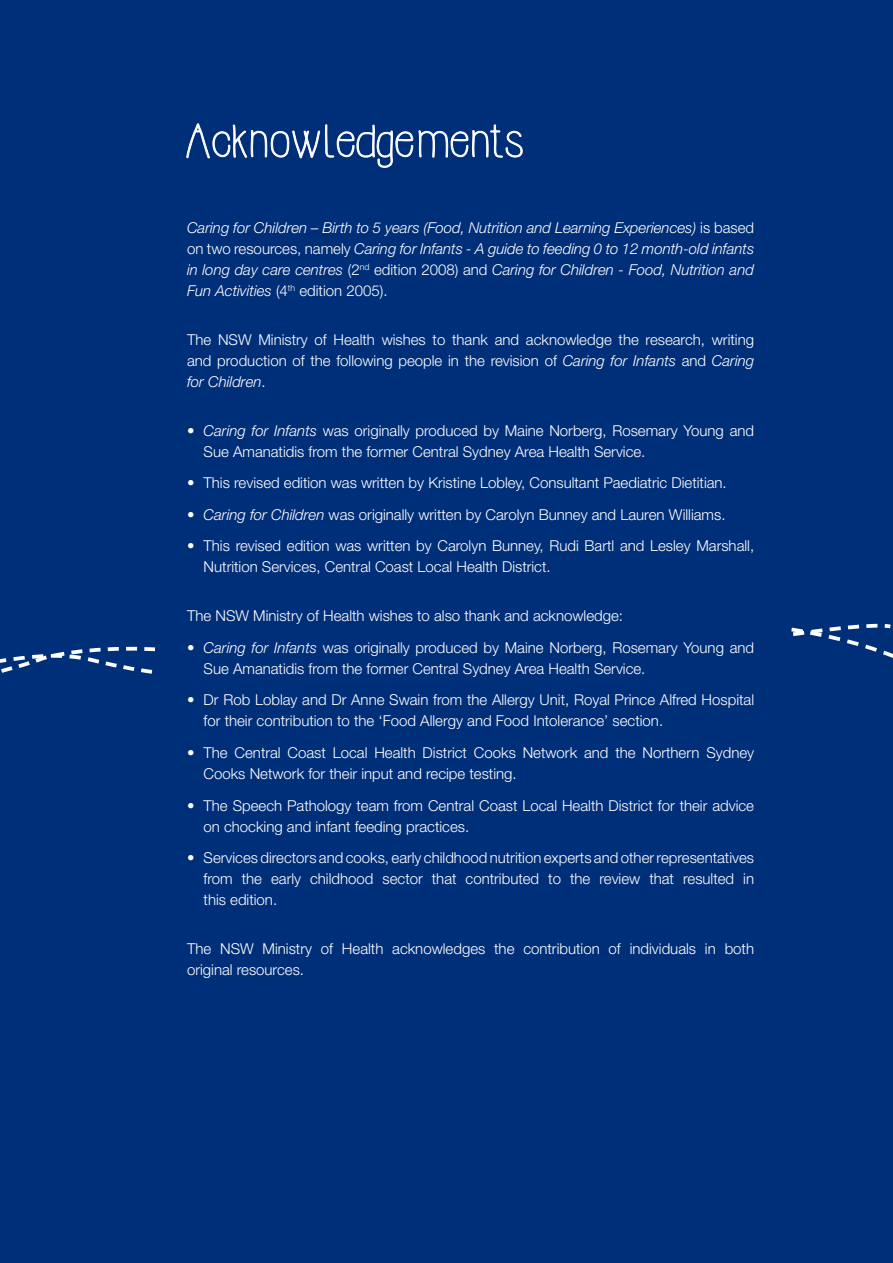
<style>
.page{position:relative;width:893px;height:1263px;background:#002f79}
.page>*{position:absolute;margin:0;border:0;box-sizing:border-box;transform-origin:0 0}
.t1{font:47.25px "Hipsterish Font Normal";letter-spacing:-.04em;color:#fff;scale:1.11 1}
.t2{font:300 15px/21px "Helvetica Neue";color:#fff}
.t3{font:italic 300 15px/21px "Helvetica Neue";color:#fff;text-align:justify}
.s1{font-style:normal}
.s2{font-style:italic}
</style>
<div class="page">
<svg style="left:0;top:623px;width:893px;height:51px"></svg>
<div style="left:155px;top:587px;width:632px;height:270px;background:#002f79"></div>
<svg style="left:186px;top:123px;width:337px;height:45px"></svg>
<h1 class="t1" style="left:187px;top:117px;width:308px">Acknowledgements</h1>
<p class="t3" style="left:187px;top:217px;width:569px">Caring for Children – Birth to 5 years (Food, Nutrition and Learning Experiences) <span class="s1">is based on two resources, namely</span> Caring for Infants - A guide to feeding 0 to 12 month-old infants in long day care centres <span class="s1">(2</span><sup>nd</sup> <span class="s1">edition 2008) and</span> Caring for Children - Food, Nutrition and Fun Activities <span class="s1">(4</span><sup>th</sup> <span class="s1">edition 2005).</span></p>
<p class="t2" style="left:187px;top:329px;width:569px;text-align:justify">The NSW Ministry of Health wishes to thank and acknowledge the research, writing and production of the following people in the revision of <span class="s2">Caring for Infants</span> and <span class="s2">Caring for Children</span>.</p>
<p class="t2" style="left:204px;top:419px;width:552px;text-indent:-17px">• <span class="s2">Caring for Infants</span> was originally produced by Maine Norberg, Rosemary Young and<br>Sue Amanatidis from the former Central Sydney Area Health Service.</p>
<p class="t2" style="left:187px;top:472px;width:541px">• This revised edition was written by Kristine Lobley, Consultant Paediatric Dietitian.</p>
<p class="t2" style="left:187px;top:504px;width:540px">• <span class="s2">Caring for Children</span> was originally written by Carolyn Bunney and Lauren Williams.</p>
<p class="t2" style="left:204px;top:535px;width:552px;text-indent:-17px">• This revised edition was written by Carolyn Bunney, Rudi Bartl and Lesley Marshall,<br>Nutrition Services, Central Coast Local Health District.</p>
<p class="t2" style="left:187px;top:605px;width:437px">The NSW Ministry of Health wishes to also thank and acknowledge:</p>
<p class="t2" style="left:204px;top:637px;width:552px;text-indent:-16px">• <span class="s2">Caring for Infants</span> was originally produced by Maine Norberg, Rosemary Young and<br>Sue Amanatidis from the former Central Sydney Area Health Service.</p>
<p class="t2" style="left:204px;top:689px;width:552px;text-indent:-16px">• Dr Rob Loblay and Dr Anne Swain from the Allergy Unit, Royal Prince Alfred Hospital for their contribution to the ‘Food Allergy and Food Intolerance’ section.</p>
<p class="t2" style="left:204px;top:742px;width:552px;text-indent:-17px">• The Central Coast Local Health District Cooks Network and the Northern Sydney<br>Cooks Network for their input and recipe testing.</p>
<p class="t2" style="left:204px;top:794px;width:552px;text-indent:-16px">• The Speech Pathology team from Central Coast Local Health District for their advice on chocking and infant feeding practices.</p>
<p class="t2" style="left:204px;top:847px;width:552px;text-align:justify;text-indent:-17px">• Services directors and cooks, early childhood nutrition experts and other representatives from the early childhood sector that contributed to the review that resulted in this edition.</p>
<p class="t2" style="left:187px;top:938px;width:568px">The NSW Ministry of Health acknowledges the contribution of individuals in both original resources.</p>
</div>
